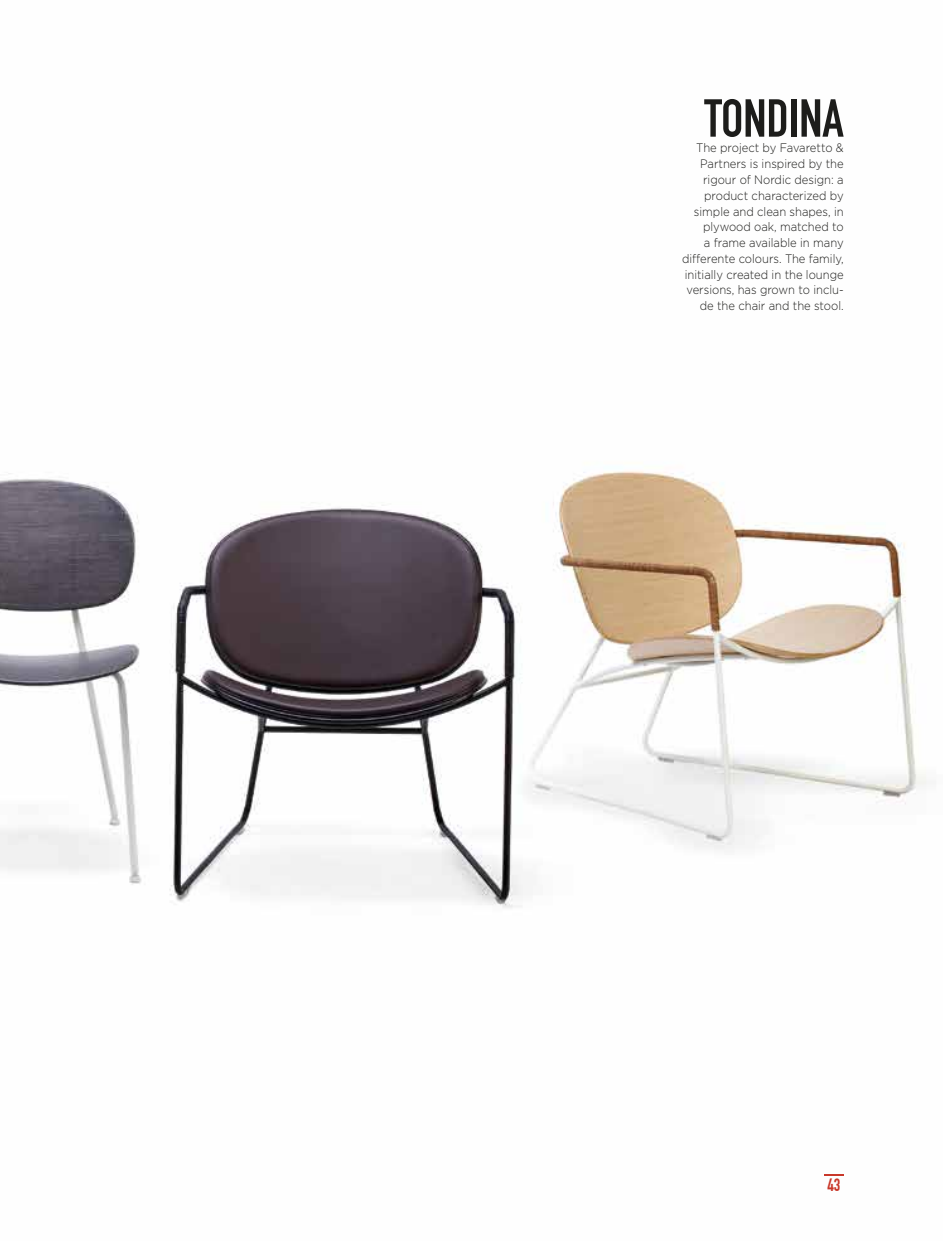
<style>
.page{position:relative;width:943px;height:1241px;background:#fff}
.page>*{position:absolute;margin:0;border:0;box-sizing:border-box;transform-origin:0 0}
.t1{font:700 52.5px "DIN Condensed";color:#1d1d1b}
.t2{font:700 17.5px "DIN Condensed";color:#c9382a}
.t3{font:300 12.25px/15.8px "Gotham";color:#1d1d1b;text-align:right;scale:.92 1}
</style>
<div class="page">
<img style="left:0;top:471px;width:927px;height:705px">
<svg style="left:824px;top:1173px;width:19px;height:2px"></svg>
<h1 class="t1" style="left:704px;top:87px;width:21px">TONDINA</h1>
<p class="t3" style="left:682px;top:140px;width:177px">The project by Favaretto &amp;<br>Partners is inspired by the rigour of Nordic design: a product characterized by simple and clean shapes, in plywood oak, matched to<br>a frame available in many differente colours. The family, initially created in the lounge versions, has grown to inclu&shy;de the chair and the stool.</p>
<h2 class="t2" style="left:827px;top:1174px;width:14px">43</h2>
</div>
